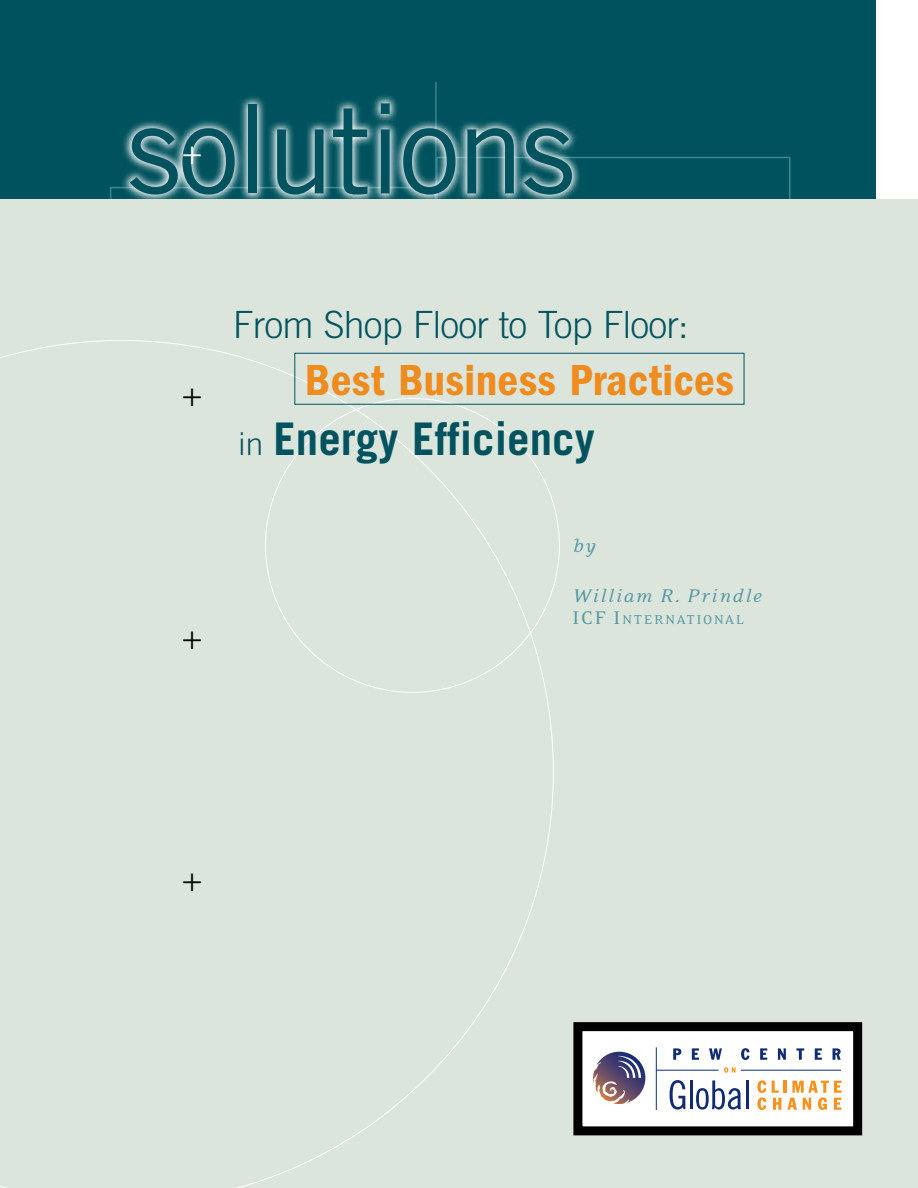
<style>
.page{position:relative;width:918px;height:1188px;background:#fff}
.page>*{position:absolute;margin:0;border:0;box-sizing:border-box;transform-origin:0 0}
.t1{font:123px "Trade Gothic";letter-spacing:-.03em;color:#00535e}
.t2{font:45px "ITC Franklin Gothic Std Dm Cd";letter-spacing:.01em;color:#f08b1d}
.t3{font:700 45px "Trade Gothic";color:#00535e}
.t4{font:300 37.5px "Trade Gothic";letter-spacing:-.02em;color:#00535e}
.t5{font:300 expanded 30px "Akzidenz Grotesk BE";color:#000}
.t6{font:300 expanded 30px "Akzidenz Grotesk BE";color:#fff}
.t7{font:italic 21px "Eidetic Serif";letter-spacing:.075em;color:#5597a2}
.t8{font:14.7px "Eidetic Serif";letter-spacing:.09em;color:#5597a2}
.s1{font-weight:300;font-size:31.5px}
.s2{font-size:21px}
</style>
<div class="page">
<div style="left:0;top:0;width:875px;height:200px;background:#00535e"></div>
<hr style="left:435px;top:82px;width:2px;height:408px;background:#368893">
<svg style="left:119px;top:92px;width:461px;height:108px"></svg>
<div style="left:0;top:200px;width:918px;height:988px;background:#dbe5dc"></div>
<svg style="left:0;top:340px;width:554px;height:848px"></svg>
<div style="left:578px;top:1027px;width:280px;height:104px;background:#fff"></div>
<div style="left:573px;top:1022px;width:289px;height:113px;border:9px solid #000"></div>
<svg style="left:833px;top:1048px;width:8px;height:12px"></svg>
<hr style="left:656px;top:1047px;width:1px;height:63px;background:#102b72">
<svg style="left:670px;top:1080px;width:15px;height:30px"></svg>
<hr style="left:690px;top:1080px;width:3px;height:29px;background:#102b72">
<svg style="left:696px;top:1080px;width:45px;height:30px"></svg>
<hr style="left:746px;top:1080px;width:3px;height:29px;background:#102b72">
<svg style="left:757px;top:1080px;width:9px;height:30px"></svg>
<svg style="left:772px;top:1081px;width:70px;height:29px"></svg>
<hr style="left:656px;top:1070px;width:63px;height:1px;background:#102b72">
<svg style="left:724px;top:1067px;width:12px;height:6px"></svg>
<hr style="left:741px;top:1070px;width:100px;height:1px;background:#102b72">
<svg style="left:673px;top:1048px;width:8px;height:12px"></svg>
<svg style="left:692px;top:1048px;width:7px;height:12px"></svg>
<svg style="left:709px;top:1048px;width:13px;height:12px"></svg>
<svg style="left:741px;top:1048px;width:8px;height:12px"></svg>
<svg style="left:760px;top:1048px;width:7px;height:12px"></svg>
<svg style="left:778px;top:1048px;width:8px;height:12px"></svg>
<svg style="left:796px;top:1048px;width:8px;height:12px"></svg>
<svg style="left:815px;top:1048px;width:7px;height:12px"></svg>
<svg style="left:593px;top:1062px;width:11px;height:37px"></svg>
<div style="left:294px;top:353px;width:450px;height:52px;border:1px solid #00535e"></div>
<h1 class="t1" style="left:127px;top:75px;width:450px">solutions</h1>
<p class="t6" style="left:182px;top:137px;width:22px">+</p>
<p class="t5" style="left:182px;top:379px;width:22px">+</p>
<p class="t5" style="left:182px;top:621px;width:22px">+</p>
<p class="t4" style="left:233px;top:302px;width:457px">From Shop Floor to Top Floor:</p>
<p class="t2" style="left:305px;top:354px;width:430px">Best Business Practices</p>
<p class="t3" style="left:239px;top:412px;width:358px"><span class="s1">in</span> Energy Efficiency</p>
<p class="t7" style="left:572px;top:535px;width:25px">by</p>
<p class="t7" style="left:572px;top:585px;width:191px">William R. Prindle</p>
<p class="t8" style="left:572px;top:612px;width:173px"><span class="s2">ICF I</span>NTERNATIONAL</p>
<p class="t5" style="left:182px;top:863px;width:22px">+</p>
</div>
